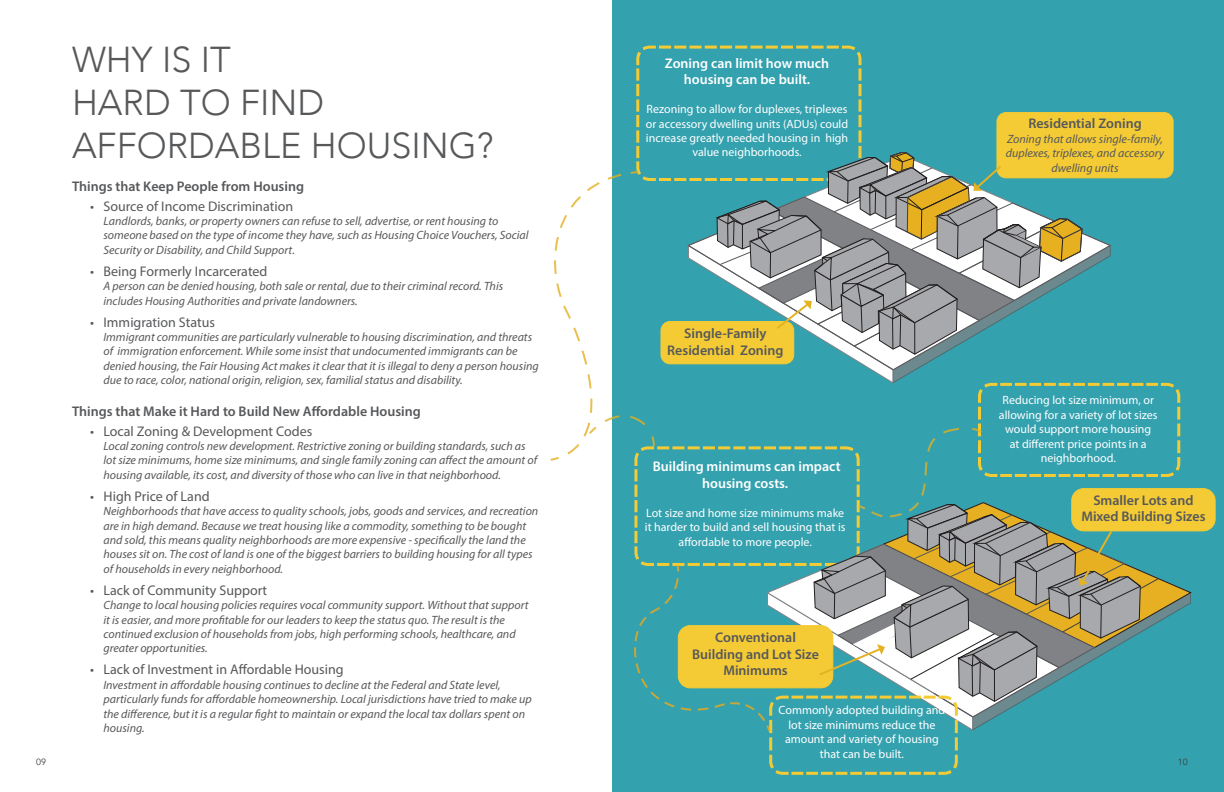
<style>
.page{position:relative;width:1224px;height:792px;background:#fff}
.page>*{position:absolute;margin:0;border:0;box-sizing:border-box;transform-origin:0 0}
.Main_Title_Header{font:300 36px/43.2px "Avenir";color:#57585a}
.t1{font:14px "Myriad Pro";color:#57585a}
.Endnotes_Header{font:600 14px/16.8px "Myriad Pro";color:#57585a;text-align:center}
.Main_Body_Text{font:600 14px "Myriad Pro";color:#57585a}
.Endnotes_Header-2{font:600 14px/16.8px "Myriad Pro";color:#fff;text-align:center}
.Main_Body_Text-2{font:italic 12px/14.4px "Myriad Pro";color:#57585a}
.Endnotes_Header-3{font:12px/14.4px "Myriad Pro";color:#fff;text-align:center}
.Endnotes_Header-4{font:italic 12px/14.4px "Myriad Pro";color:#57585a;text-align:center}
.t2{font:9px "Avenir";color:#3e3e3f}
</style>
<div class="page">
<div style="left:612px;top:0;width:612px;height:792px;background:#33a1ae"></div>
<div style="left:1072px;top:489px;width:143px;height:42px;background:#f4cb35;border-radius:12px"></div>
<div style="left:1071px;top:488px;width:145px;height:43px;border:1px solid #f4cb35;border-radius:12px"></div>
<svg style="left:550px;top:45px;width:641px;height:730px"></svg>
<p class="Main_Title_Header" style="left:72px;top:38px;width:160px">WHY IS IT</p>
<p class="Main_Title_Header" style="left:72px;top:81px;width:423px">HARD TO FIND<br>AFFORDABLE HOUSING?</p>
<p class="Endnotes_Header-2" style="left:665px;top:54px;width:166px">Zoning can limit how much housing can be built.</p>
<p class="Endnotes_Header-3" style="left:646px;top:102px;width:204px">Rezoning to allow for duplexes, triplexes or accessory dwelling units (ADUs) could increase greatly needed housing in high value neighborhoods.</p>
<p class="Endnotes_Header" style="left:1028px;top:115px;width:115px">Residential Zoning</p>
<p class="Endnotes_Header-4" style="left:1006px;top:131px;width:160px">Zoning that allows single-family, duplexes, triplexes, and accessory dwelling units</p>
<p class="Main_Body_Text" style="left:72px;top:177px;width:234px">Things that Keep People from Housing</p>
<p class="t1" style="left:90px;top:197px;width:205px">• Source of Income Discrimination</p>
<p class="Main_Body_Text-2" style="left:104px;top:213px;width:427px">Landlords, banks, or property owners can refuse to sell, advertise, or rent housing to someone based on the type of income they have, such as Housing Choice Vouchers, Social<br>Security or Disability, and Child Support.</p>
<p class="t1" style="left:90px;top:262px;width:179px">• Being Formerly Incarcerated</p>
<p class="Main_Body_Text-2" style="left:104px;top:279px;width:401px">A person can be denied housing, both sale or rental, due to their criminal record. This includes Housing Authorities and private landowners.</p>
<p class="t1" style="left:90px;top:313px;width:126px">• Immigration Status</p>
<p class="Main_Body_Text-2" style="left:104px;top:329px;width:437px">Immigrant communities are particularly vulnerable to housing discrimination, and threats of immigration enforcement. While some insist that undocumented immigrants can be denied housing, the Fair Housing Act makes it clear that it is illegal to deny a person housing due to race, color, national origin, religion, sex, familial status and disability.</p>
<p class="Main_Body_Text" style="left:72px;top:402px;width:350px">Things that Make it Hard to Build New Affordable Housing</p>
<p class="t1" style="left:90px;top:422px;width:224px">• Local Zoning &amp; Development Codes</p>
<p class="Main_Body_Text-2" style="left:104px;top:438px;width:435px">Local zoning controls new development. Restrictive zoning or building standards, such as lot size minimums, home size minimums, and single family zoning can affect the amount of housing available, its cost, and diversity of those who can live in that neighborhood.</p>
<p class="t1" style="left:90px;top:487px;width:121px">• High Price of Land</p>
<p class="Main_Body_Text-2" style="left:104px;top:504px;width:436px">Neighborhoods that have access to quality schools, jobs, goods and services, and recreation are in high demand. Because we treat housing like a commodity, something to be bought and sold, this means quality neighborhoods are more expensive - specifically the land the houses sit on. The cost of land is one of the biggest barriers to building housing for all types of households in every neighborhood.</p>
<p class="t1" style="left:90px;top:581px;width:179px">• Lack of Community Support</p>
<p class="Main_Body_Text-2" style="left:104px;top:598px;width:427px">Change to local housing policies requires vocal community support. Without that support it is easier, and more profitable for our leaders to keep the status quo. The result is the continued exclusion of households from jobs, high performing schools, healthcare, and greater opportunities.</p>
<p class="t1" style="left:90px;top:661px;width:255px">• Lack of Investment in Affordable Housing</p>
<p class="Main_Body_Text-2" style="left:104px;top:677px;width:430px">Investment in affordable housing continues to decline at the Federal and State level, particularly funds for affordable homeownership. Local jurisdictions have tried to make up the difference, but it is a regular fight to maintain or expand the local tax dollars spent on housing.</p>
<p class="Endnotes_Header" style="left:667px;top:325px;width:118px">Single-Family<br>Residential Zoning</p>
<p class="Endnotes_Header-3" style="left:999px;top:393px;width:160px">Reducing lot size minimum, or allowing for a variety of lot sizes would support more housing at different price points in a neighborhood.</p>
<p class="Endnotes_Header-2" style="left:653px;top:458px;width:189px">Building minimums can impact housing costs.</p>
<p class="Endnotes_Header-3" style="left:645px;top:505px;width:202px">Lot size and home size minimums make it harder to build and sell housing that is affordable to more people.</p>
<p class="Endnotes_Header" style="left:1081px;top:491px;width:126px">Smaller Lots and<br>Mixed Building Sizes</p>
<p class="Endnotes_Header" style="left:692px;top:628px;width:128px">Conventional<br>Building and Lot Size<br>Minimums</p>
<p class="Endnotes_Header-3" style="left:779px;top:703px;width:168px">Commonly adopted building and lot size minimums reduce the amount and variety of housing that can be built.</p>
<p class="t2" style="left:36px;top:757px;width:12px">09</p>
<p class="t2" style="left:1178px;top:757px;width:12px">10</p>
</div>
